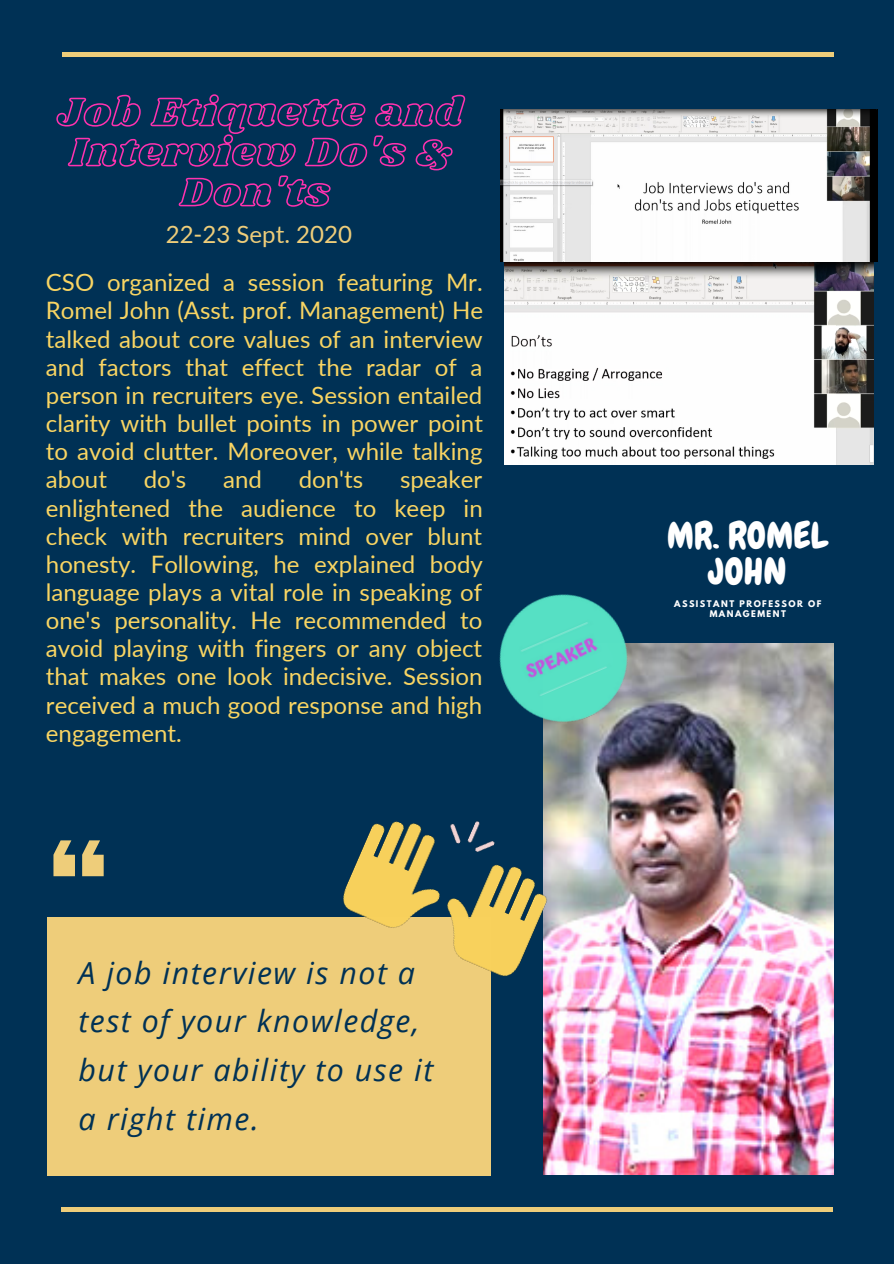
<style>
.page{position:relative;width:894px;height:1264px;background:#fff}
.page>*{position:absolute;margin:0;border:0;box-sizing:border-box;transform-origin:0 0}
.t1{font:36.6px/36.2px "Chewy";color:#fff;text-align:center}
.t2{font:italic 30.3px/48.8px "Open Sans";letter-spacing:.05em;color:#003155}
.t3{font:24px/28.2px "Lato";color:#f9d563;text-align:justify}
.t4{font:24px "Lato";color:#eecd7a}
.t5{font:700 8.1px/10.6px "League Spartan";letter-spacing:.18em;color:#fff;text-align:center}
</style>
<div class="page">
<div style="left:0;top:0;width:893px;height:1263px;background:#003155"></div>
<hr style="left:62px;top:53px;width:771px;height:3px;background:#eecd7a">
<hr style="left:61px;top:1207px;width:771px;height:3px;background:#eecd7a">
<div style="left:47px;top:917px;width:443px;height:258px;background:#eecd7a"></div>
<svg style="left:53px;top:840px;width:51px;height:36px"></svg>
<img style="left:543px;top:644px;width:290px;height:530px">
<img style="left:343px;top:825px;width:224px;height:175px">
<img style="left:373px;top:594px;width:388px;height:273px">
<img style="left:500px;top:110px;width:377px;height:152px">
<img style="left:505px;top:262px;width:368px;height:203px">
<svg style="left:56px;top:94px;width:410px;height:113px"></svg>
<p class="t4" style="left:166px;top:219px;width:188px">22-23 Sept. 2020</p>
<p class="t3" style="left:46px;top:268px;width:438px">CSO organized a session featuring Mr.<br>Romel John (Asst. prof. Management) He talked about core values of an interview and factors that effect the radar of a person in recruiters eye. Session entailed clarity with bullet points in power point to avoid clutter. Moreover, while talking about</p>
<p class="t3" style="left:46px;top:465px;width:438px;text-indent:354px">speaker enlightened the audience to keep in check with recruiters mind over blunt honesty. Following, he explained body language plays a vital role in speaking of one's personality. He recommended to avoid playing with fingers or any object that makes one look indecisive. Session received a much good response and high engagement.</p>
<p class="t3" style="left:144px;top:465px;width:44px">do's</p>
<p class="t3" style="left:223px;top:465px;width:40px">and</p>
<p class="t3" style="left:299px;top:465px;width:66px">don'ts</p>
<p class="t2" style="left:79px;top:947px;width:356px">A job interview is not a test of your knowledge, but your ability to use it a right time.</p>
<h1 class="t1" style="left:666px;top:517px;width:163px">MR. ROMEL<br>JOHN</h1>
<p class="t5" style="left:674px;top:599px;width:149px">ASSISTANT PROFESSOR OF<br>MANAGEMENT</p>
</div>
